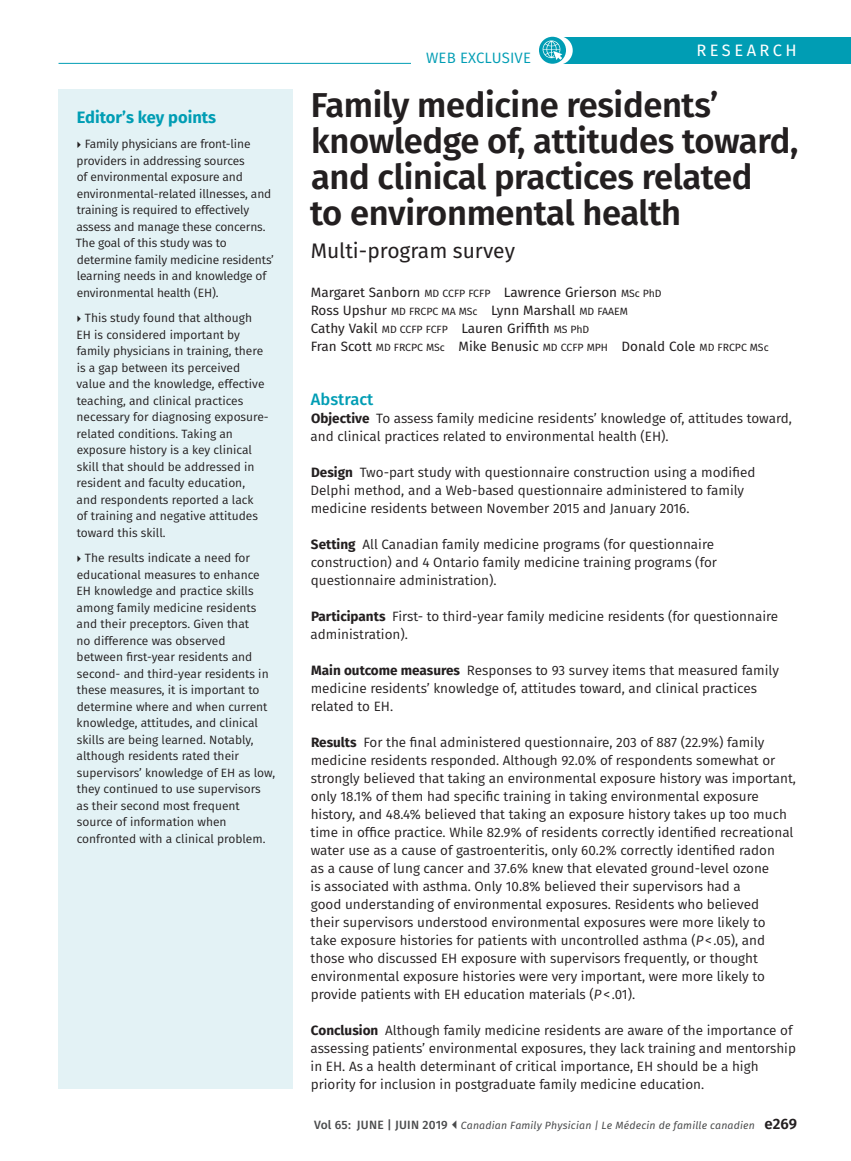
<style>
.page{position:relative;width:851px;height:1161px;background:#fff}
.page>*{position:absolute;margin:0;border:0;box-sizing:border-box;transform-origin:0 0}
.ArticleTitle{font:600 34.5px/36px "Fira Sans";letter-spacing:-.01em;color:#231f20}
.ArticleSubtitle{font:21px "Fira Sans";color:#231f20}
.KeyPointHead_RES{font:700 16.5px "Fira Sans";color:#009db4}
.t1{font:16.5px "Fira Sans";letter-spacing:.21em;color:#fff}
.AbstractHead{font:500 16.5px "Fira Sans";color:#009db4}
.t2{font:15px "Fira Sans";letter-spacing:.01em;color:#009db4}
.AbstractBody{font:13.5px/18px "Fira Sans";color:#231f20}
.Byline{font:13.5px/18px "Fira Sans";color:#231f20}
.KeyPoints_RES{font:12px/16.5px "Fira Sans";color:#231f20}
.t3{font:italic 10.5px "Fira Sans";letter-spacing:.015em;color:#4b4c4d}
.s1{font-size:10.5px}
.s2{font-weight:700}
.s3{font-style:italic}
.s4{font-weight:500;font-style:normal;font-size:12px}
.s5{font-weight:600;font-style:normal;font-size:15px;color:#231f20}
</style>
<div class="page">
<div style="left:563px;top:37px;width:287px;height:27px;background:#009db4"></div>
<hr style="left:58px;top:63px;width:467px;height:1px;background:#009db4">
<div style="left:544px;top:36px;width:28px;height:29px;background:#fff;border-radius:50%"></div>
<svg style="left:539px;top:37px;width:27px;height:27px"></svg>
<div style="left:411px;top:49px;width:120px;height:19px;background:#fff"></div>
<svg style="left:542px;top:41px;width:20px;height:19px"></svg>
<div style="left:58px;top:89px;width:234px;height:1000px;background:#e3f2f5"></div>
<p class="KeyPointHead_RES" style="left:77px;top:103px;width:141px">Editor’s key points</p>
<p class="KeyPoints_RES" style="left:76px;top:135px;width:200px;text-indent:9px">Family physicians are front-line providers in addressing sources<br>of environmental exposure and environmental-related illnesses, and training is required to effectively assess and manage these concerns.<br>The goal of this study was to determine family medicine residents’ learning needs in and knowledge of environmental health (EH).</p>
<p class="KeyPoints_RES" style="left:77px;top:309px;width:194px;text-indent:8px">This study found that although<br>EH is considered important by family physicians in training, there is a gap between its perceived value and the knowledge, effective teaching, and clinical practices necessary for diagnosing exposure&shy;related conditions. Taking an exposure history is a key clinical skill that should be addressed in resident and faculty education,<br>and respondents reported a lack<br>of training and negative attitudes toward this skill.</p>
<p class="KeyPoints_RES" style="left:77px;top:549px;width:200px;text-indent:8px">The results indicate a need for educational measures to enhance EH knowledge and practice skills among family medicine residents and their preceptors. Given that<br>no difference was observed<br>between first-year residents and second- and third-year residents in these measures, it is important to determine where and when current knowledge, attitudes, and clinical skills are being learned. Notably, although residents rated their supervisors’ knowledge of EH as low, they continued to use supervisors as their second most frequent source of information when confronted with a clinical problem.</p>
<p class="t2" style="left:426px;top:47px;width:106px">WEB EXCLUSIVE</p>
<p class="t1" style="left:696px;top:38px;width:102px">RESEARCH</p>
<p class="ArticleTitle" style="left:310px;top:85px;width:490px">Family medicine residents’ knowledge of, attitudes toward, and clinical practices related<br>to environmental health</p>
<p class="ArticleSubtitle" style="left:310px;top:235px;width:206px">Multi-program survey</p>
<p class="Byline" style="left:310px;top:283px;width:459px">Margaret Sanborn <span class="s1">MD CCFP FCFP</span> Lawrence Grierson <span class="s1">MSc PhD<br></span>Ross Upshur <span class="s1">MD FRCPC MA MSc</span> Lynn Marshall <span class="s1">MD FAAEM<br></span>Cathy Vakil <span class="s1">MD CCFP FCFP</span> Lauren Griffith <span class="s1">MS PhD<br></span>Fran Scott <span class="s1">MD FRCPC MSc</span> Mike Benusic <span class="s1">MD CCFP MPH</span> Donald Cole <span class="s1">MD FRCPC MSc</span></p>
<p class="AbstractHead" style="left:311px;top:386px;width:64px">Abstract</p>
<p class="AbstractBody" style="left:310px;top:409px;width:483px"><span class="s2">Objective</span> To assess family medicine residents’ knowledge of, attitudes toward, and clinical practices related to environmental health (EH).</p>
<p class="AbstractBody" style="left:310px;top:463px;width:446px"><span class="s2">Design</span> Two-part study with questionnaire construction using a modified<br>Delphi method, and a Web-based questionnaire administered to family medicine residents between November 2015 and January 2016.</p>
<p class="AbstractBody" style="left:311px;top:535px;width:408px"><span class="s2">Setting</span> All Canadian family medicine programs (for questionnaire construction) and 4 Ontario family medicine training programs (for questionnaire administration).</p>
<p class="AbstractBody" style="left:310px;top:607px;width:469px"><span class="s2">Participants</span> First- to third-year family medicine residents (for questionnaire administration).</p>
<p class="AbstractBody" style="left:311px;top:661px;width:469px"><span class="s2">Main outcome measures</span> Responses to 93 survey items that measured family medicine residents’ knowledge of, attitudes toward, and clinical practices related to EH.</p>
<p class="AbstractBody" style="left:310px;top:733px;width:487px"><span class="s2">Results</span> For the final administered questionnaire, 203 of 887 (22.9%) family medicine residents responded. Although 92.0% of respondents somewhat or strongly believed that taking an environmental exposure history was important, only 18.1% of them had specific training in taking environmental exposure history, and 48.4% believed that taking an exposure history takes up too much time in office practice. While 82.9% of residents correctly identified recreational water use as a cause of gastroenteritis, only 60.2% correctly identified radon<br>as a cause of lung cancer and 37.6% knew that elevated ground-level ozone<br>is associated with asthma. Only 10.8% believed their supervisors had a<br>good understanding of environmental exposures. Residents who believed<br>their supervisors understood environmental exposures were more likely to<br>take exposure histories for patients with uncontrolled asthma (<span class="s3">P</span>&lt; .05), and those who discussed EH exposure with supervisors frequently, or thought environmental exposure histories were very important, were more likely to provide patients with EH education materials (<span class="s3">P</span>&lt; .01).</p>
<p class="AbstractBody" style="left:310px;top:1021px;width:487px"><span class="s2">Conclusion</span> Although family medicine residents are aware of the importance of assessing patients’ environmental exposures, they lack training and mentorship in EH. As a health determinant of critical importance, EH should be a high priority for inclusion in postgraduate family medicine education.</p>
<p class="t3" style="left:314px;top:1117px;width:484px"><span class="s4">Vol 65: JUNE | JUIN 2019</span> Canadian Family Physician | Le Médecin de famille canadien <span class="s5">e269</span></p>
</div>
